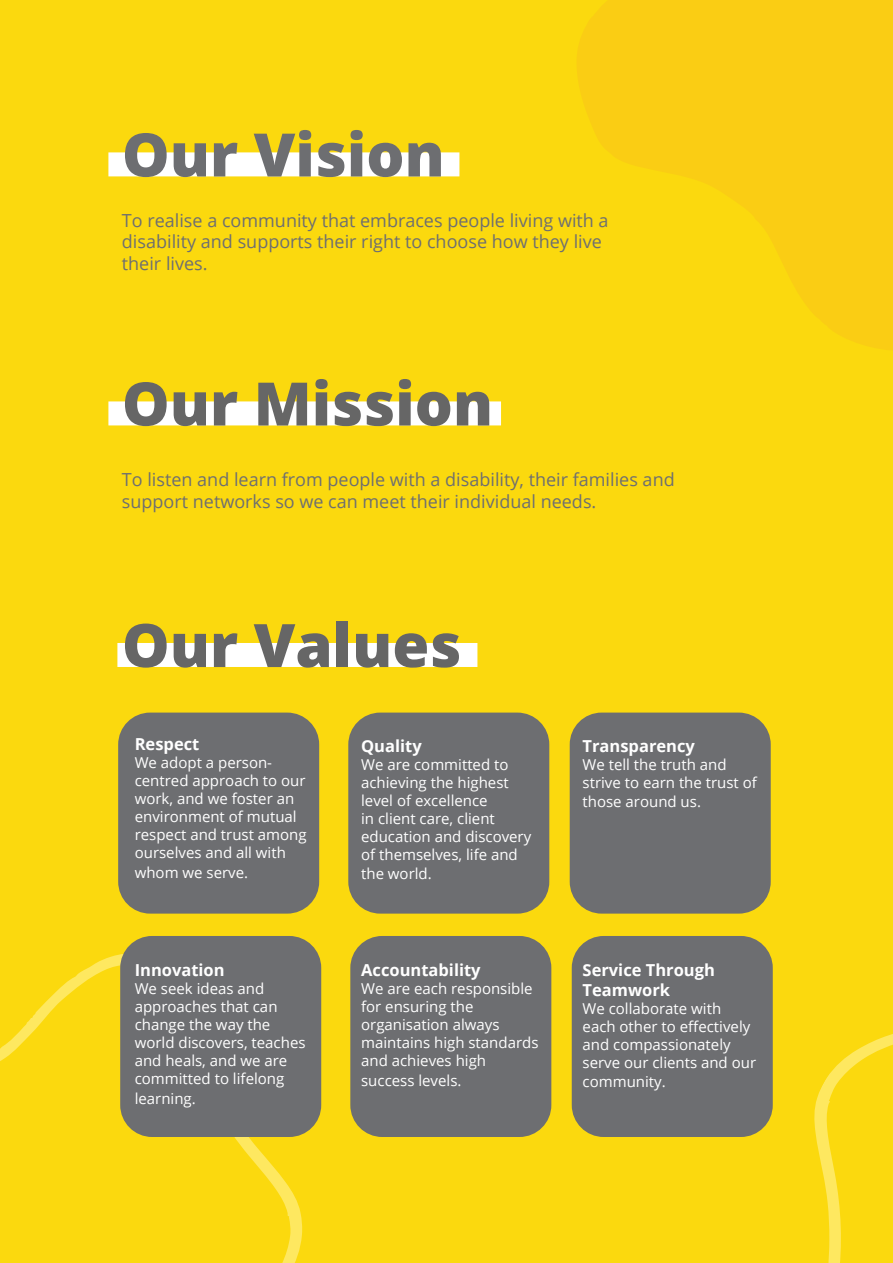
<style>
.page{position:relative;width:893px;height:1263px;background:#fbd90e}
.page>*{position:absolute;margin:0;border:0;box-sizing:border-box;transform-origin:0 0}
.t1{font:800 60px "Open Sans";color:#666}
.t2{font:800 60px "Open Sans";color:#6d6e71}
.t3{font:18px/21.6px "Open Sans";color:#6d6e71}
.t4{font:700 16.5px/19.8px "Open Sans";color:#fff}
.t5{font:15px/18px "Open Sans";color:#fff}
</style>
<div class="page">
<div style="left:108px;top:152px;width:351px;height:24px;background:#fff"></div>
<div style="left:108px;top:401px;width:393px;height:24px;background:#fff"></div>
<div style="left:117px;top:643px;width:360px;height:24px;background:#fff"></div>
<svg style="left:577px;top:0;width:316px;height:350px;fill:#facd14"></svg>
<svg style="left:0;top:954px;width:302px;height:309px"></svg>
<svg style="left:814px;top:1034px;width:79px;height:229px"></svg>
<div style="left:118px;top:713px;width:201px;height:201px;background:#6d6e71;border-radius:32px"></div>
<div style="left:570px;top:713px;width:201px;height:201px;background:#6d6e71;border-radius:32px"></div>
<div style="left:348px;top:713px;width:201px;height:201px;background:#6d6e71;border-radius:32px"></div>
<div style="left:120px;top:936px;width:201px;height:201px;background:#6d6e71;border-radius:32px"></div>
<div style="left:572px;top:936px;width:201px;height:201px;background:#6d6e71;border-radius:32px"></div>
<div style="left:350px;top:936px;width:201px;height:201px;background:#6d6e71;border-radius:32px"></div>
<h1 class="t2" style="left:122px;top:109px;width:324px">Our Vision</h1>
<p class="t3" style="left:122px;top:209px;width:488px">To realise a community that embraces people living with a disability and supports their right to choose how they live their lives.</p>
<h1 class="t1" style="left:122px;top:358px;width:373px">Our Mission</h1>
<p class="t3" style="left:122px;top:468px;width:554px">To listen and learn from people with a disability, their families and support networks so we can meet their individual needs.</p>
<h1 class="t1" style="left:122px;top:600px;width:341px">Our Values</h1>
<p class="t4" style="left:135px;top:734px;width:66px">Respect</p>
<p class="t5" style="left:135px;top:753px;width:173px">We adopt a person&shy;centred approach to our work, and we foster an environment of mutual respect and trust among ourselves and all with</p>
<p class="t5" style="left:135px;top:863px;width:115px">whom we serve.</p>
<p class="t4" style="left:135px;top:959px;width:91px">Innovation</p>
<p class="t5" style="left:135px;top:979px;width:172px">We seek ideas and approaches that can change the way the world discovers, teaches and heals, and we are committed to lifelong</p>
<p class="t5" style="left:135px;top:1089px;width:63px">learning.</p>
<p class="t4" style="left:361px;top:735px;width:62px">Quality</p>
<p class="t5" style="left:361px;top:755px;width:172px">We are committed to achieving the highest level of excellence<br>in client care, client education and discovery of themselves, life and</p>
<p class="t5" style="left:361px;top:864px;width:72px">the world.</p>
<p class="t4" style="left:361px;top:959px;width:121px">Accountability</p>
<p class="t5" style="left:361px;top:979px;width:179px">We are each responsible for ensuring the organisation always maintains high standards and achieves high</p>
<p class="t5" style="left:361px;top:1071px;width:102px">success levels.</p>
<p class="t4" style="left:583px;top:735px;width:114px">Transparency</p>
<p class="t5" style="left:583px;top:755px;width:176px">We tell the truth and strive to earn the trust of</p>
<p class="t5" style="left:583px;top:792px;width:120px">those around us.</p>
<p class="t4" style="left:583px;top:959px;width:134px">Service Through<br>Teamwork</p>
<p class="t5" style="left:583px;top:999px;width:175px">We collaborate with each other to effectively and compassionately serve our clients and our</p>
<p class="t5" style="left:583px;top:1072px;width:85px">community.</p>
</div>
